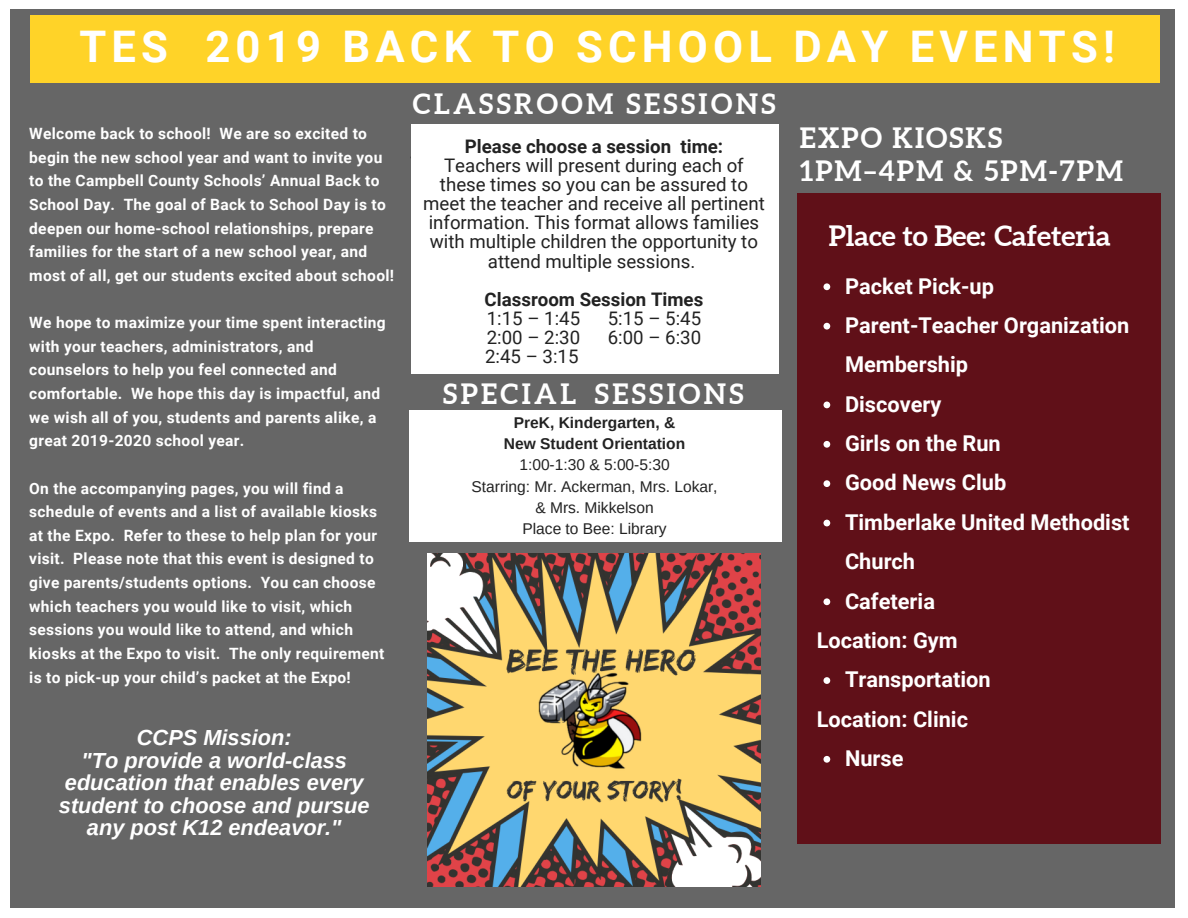
<style>
.page{position:relative;width:1188px;height:918px;background:#fff}
.page>*{position:absolute;margin:0;border:0;box-sizing:border-box;transform-origin:0 0}
.t1{font:700 43.65px "Roboto";letter-spacing:.12em;color:#fff}
.t2{font:700 28.05px "Aleo";letter-spacing:.12em;color:#fff}
.t3{font:700 28.05px/32.7px "Aleo";letter-spacing:.07em;color:#fff}
.t4{font:700 28.05px "Aleo";color:#fff}
.t5{font:700 21.75px "Roboto";color:#fff}
.t6{font:italic 700 21.75px/22.5px "Arimo";color:#fff;text-align:center}
.t7{font:21.45px "Roboto";letter-spacing:.08em;color:#000}
.t8{font:18.75px/19.2px "Roboto";color:#222;text-align:center}
.t9{font:700 18.75px "Roboto";color:#222}
.t10{font:700 15.6px/23.7px "Roboto";letter-spacing:.02em;color:#fff}
.t11{font:15.6px/21.3px "Arimo";color:#222;text-align:center}
.t12{font:700 15.6px/21.3px "Arimo";color:#222;text-align:center}
</style>
<div class="page">
<div style="left:10px;top:9px;width:1164px;height:899px;background:#666"></div>
<div style="left:798px;top:194px;width:363px;height:650px;background:#601018"></div>
<div style="left:31px;top:16px;width:1129px;height:67px;background:#ffd328"></div>
<div style="left:411px;top:124px;width:367px;height:249px;background:#fff"></div>
<svg style="left:824px;top:283px;width:6px;height:7px"></svg>
<svg style="left:824px;top:323px;width:6px;height:7px"></svg>
<svg style="left:824px;top:402px;width:6px;height:6px"></svg>
<svg style="left:824px;top:441px;width:6px;height:7px"></svg>
<svg style="left:824px;top:480px;width:6px;height:7px"></svg>
<svg style="left:824px;top:520px;width:6px;height:6px"></svg>
<svg style="left:824px;top:598px;width:6px;height:7px"></svg>
<svg style="left:824px;top:677px;width:6px;height:7px"></svg>
<svg style="left:824px;top:756px;width:6px;height:7px"></svg>
<img style="left:428px;top:554px;width:332px;height:332px">
<div style="left:410px;top:411px;width:372px;height:131px;background:#fff"></div>
<h1 class="t1" style="left:79px;top:22px;width:1037px">TES 2019 BACK TO SCHOOL DAY EVENTS!</h1>
<h2 class="t2" style="left:413px;top:88px;width:364px">CLASSROOM SESSIONS</h2>
<p class="t10" style="left:29px;top:122px;width:366px">Welcome back to school! We are so excited to begin the new school year and want to invite you to the Campbell County Schools’ Annual Back to School Day. The goal of Back to School Day is to deepen our home-school relationships, prepare families for the start of a new school year, and most of all, get our students excited about school!</p>
<p class="t10" style="left:29px;top:311px;width:358px">We hope to maximize your time spent interacting with your teachers, administrators, and counselors to help you feel connected and comfortable. We hope this day is impactful, and we wish all of you, students and parents alike, a great 2019-2020 school year.</p>
<p class="t10" style="left:29px;top:476px;width:357px">On the accompanying pages, you will find a schedule of events and a list of available kiosks at the Expo. Refer to these to help plan for your visit. Please note that this event is designed to give parents/students options. You can choose which teachers you would like to visit, which sessions you would like to attend, and which kiosks at the Expo to visit. The only requirement is to pick-up your child’s packet at the Expo!</p>
<h3 class="t6" style="left:59px;top:726px;width:312px">CCPS Mission:<br>"To provide a world-class education that enables every student to choose and pursue any post K12 endeavor."</h3>
<p class="t9" style="left:465px;top:135px;width:260px">Please choose a session time:</p>
<p class="t8" style="left:423px;top:156px;width:343px">Teachers will present during each of these times so you can be assured to meet the teacher and receive all pertinent information. This format allows families with multiple children the opportunity to attend multiple sessions.</p>
<p class="t9" style="left:485px;top:288px;width:220px">Classroom Session Times</p>
<p class="t8" style="left:487px;top:309px;width:95px">1:15 – 1:45</p>
<p class="t8" style="left:608px;top:309px;width:95px">5:15 – 5:45</p>
<p class="t8" style="left:487px;top:328px;width:95px">2:00 – 2:30</p>
<p class="t8" style="left:608px;top:328px;width:95px">6:00 – 6:30</p>
<p class="t8" style="left:485px;top:347px;width:95px">2:45 – 3:15</p>
<h2 class="t2" style="left:443px;top:378px;width:302px">SPECIAL SESSIONS</h2>
<p class="t12" style="left:504px;top:411px;width:183px">PreK, Kindergarten, &amp;<br>New Student Orientation</p>
<p class="t11" style="left:472px;top:454px;width:248px">1:00-1:30 &amp; 5:00-5:30<br>Starring: Mr. Ackerman, Mrs. Lokar, &amp; Mrs. Mikkelson<br>Place to Bee: Library</p>
<h3 class="t7" style="left:411px;top:152px;width:259px">Tence on the consumer</h3>
<h2 class="t3" style="left:800px;top:122px;width:325px">EXPO KIOSKS<br>1PM–4PM &amp; 5PM-7PM</h2>
<h2 class="t4" style="left:829px;top:220px;width:284px">Place to Bee: Cafeteria</h2>
<h3 class="t5" style="left:845px;top:273px;width:150px">Packet Pick-up</h3>
<h3 class="t5" style="left:845px;top:313px;width:286px">Parent-Teacher Organization</h3>
<h3 class="t5" style="left:845px;top:352px;width:125px">Membership</h3>
<h3 class="t5" style="left:845px;top:392px;width:98px">Discovery</h3>
<h3 class="t5" style="left:845px;top:431px;width:157px">Girls on the Run</h3>
<h3 class="t5" style="left:845px;top:470px;width:163px">Good News Club</h3>
<h3 class="t5" style="left:845px;top:510px;width:286px">Timberlake United Methodist</h3>
<h3 class="t5" style="left:845px;top:549px;width:72px">Church</h3>
<h3 class="t5" style="left:845px;top:588px;width:91px">Cafeteria</h3>
<h3 class="t5" style="left:817px;top:628px;width:142px">Location: Gym</h3>
<h3 class="t5" style="left:845px;top:667px;width:147px">Transportation</h3>
<h3 class="t5" style="left:817px;top:707px;width:153px">Location: Clinic</h3>
<h3 class="t5" style="left:845px;top:746px;width:60px">Nurse</h3>
</div>
